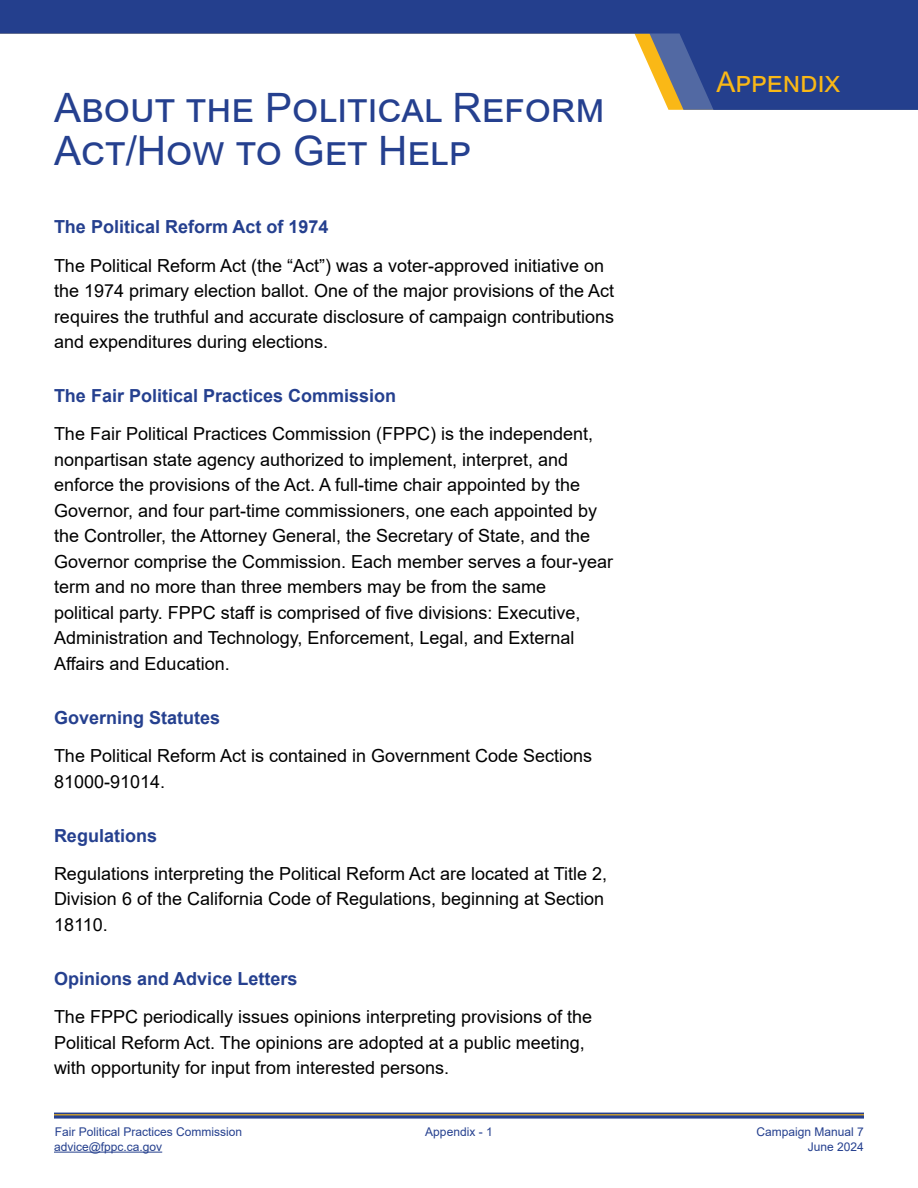
<style>
.page{position:relative;width:918px;height:1188px;background:#fff}
.page>*{position:absolute;margin:0;border:0;box-sizing:border-box;transform-origin:0 0}
.t1{font:40.5px/43.5px "Arial";color:#25408f}
.t2{font:28.5px "Arial";color:#fab816}
.t3{font:18px/25.5px "Arial";color:#000}
.t4{font:700 18px "Arial";color:#25408f}
.t5{font:12px/15px "Arial";color:#25408f;text-align:right}
.t6{font:12px "Arial";color:#243f8d}
</style>
<div class="page">
<svg style="left:54px;top:1113px;width:810px;height:6px;fill:#25408f"></svg>
<hr style="left:54px;top:1114px;width:810px;height:1px;background:#fab816">
<hr style="left:54px;top:1152px;width:108px;height:1px;background:#243f8d">
<svg style="left:0;top:0;width:918px;height:110px"></svg>
<h1 class="t1" style="left:54px;top:86px;width:552px">About the Political Reform<br>Act/How to Get Help</h1>
<h2 class="t4" style="left:54px;top:214px;width:276px">The Political Reform Act of 1974</h2>
<p class="t3" style="left:54px;top:252px;width:562px">The Political Reform Act (the “Act”) was a voter-approved initiative on the 1974 primary election ballot. One of the major provisions of the Act requires the truthful and accurate disclosure of campaign contributions and expenditures during elections.</p>
<h2 class="t4" style="left:54px;top:383px;width:344px">The Fair Political Practices Commission</h2>
<p class="t3" style="left:54px;top:421px;width:561px">The Fair Political Practices Commission (FPPC) is the independent, nonpartisan state agency authorized to implement, interpret, and enforce the provisions of the Act. A full-time chair appointed by the Governor, and four part-time commissioners, one each appointed by the Controller, the Attorney General, the Secretary of State, and the Governor comprise the Commission. Each member serves a four-year term and no more than three members may be from the same<br>political party. FPPC staff is comprised of five divisions: Executive, Administration and Technology, Enforcement, Legal, and External Affairs and Education.</p>
<h2 class="t4" style="left:54px;top:705px;width:168px">Governing Statutes</h2>
<p class="t3" style="left:54px;top:743px;width:540px">The Political Reform Act is contained in Government Code Sections<br>81000-91014.</p>
<h2 class="t4" style="left:54px;top:823px;width:105px">Regulations</h2>
<p class="t3" style="left:54px;top:861px;width:555px">Regulations interpreting the Political Reform Act are located at Title 2,<br>Division 6 of the California Code of Regulations, beginning at Section<br>18110.</p>
<h2 class="t4" style="left:54px;top:966px;width:245px">Opinions and Advice Letters</h2>
<p class="t3" style="left:54px;top:1004px;width:540px">The FPPC periodically issues opinions interpreting provisions of the<br>Political Reform Act. The opinions are adopted at a public meeting, with opportunity for input from interested persons.</p>
<h1 class="t2" style="left:716px;top:63px;width:124px">Appendix</h1>
<p class="t5" style="left:55px;top:1124px;width:189px">Fair Political Practices Commission</p>
<p class="t6" style="left:54px;top:1138px;width:110px">advice@fppc.ca.gov</p>
<p class="t5" style="left:425px;top:1124px;width:69px">Appendix - 1</p>
<p class="t5" style="left:757px;top:1124px;width:109px">Campaign Manual 7<br>June 2024</p>
</div>
